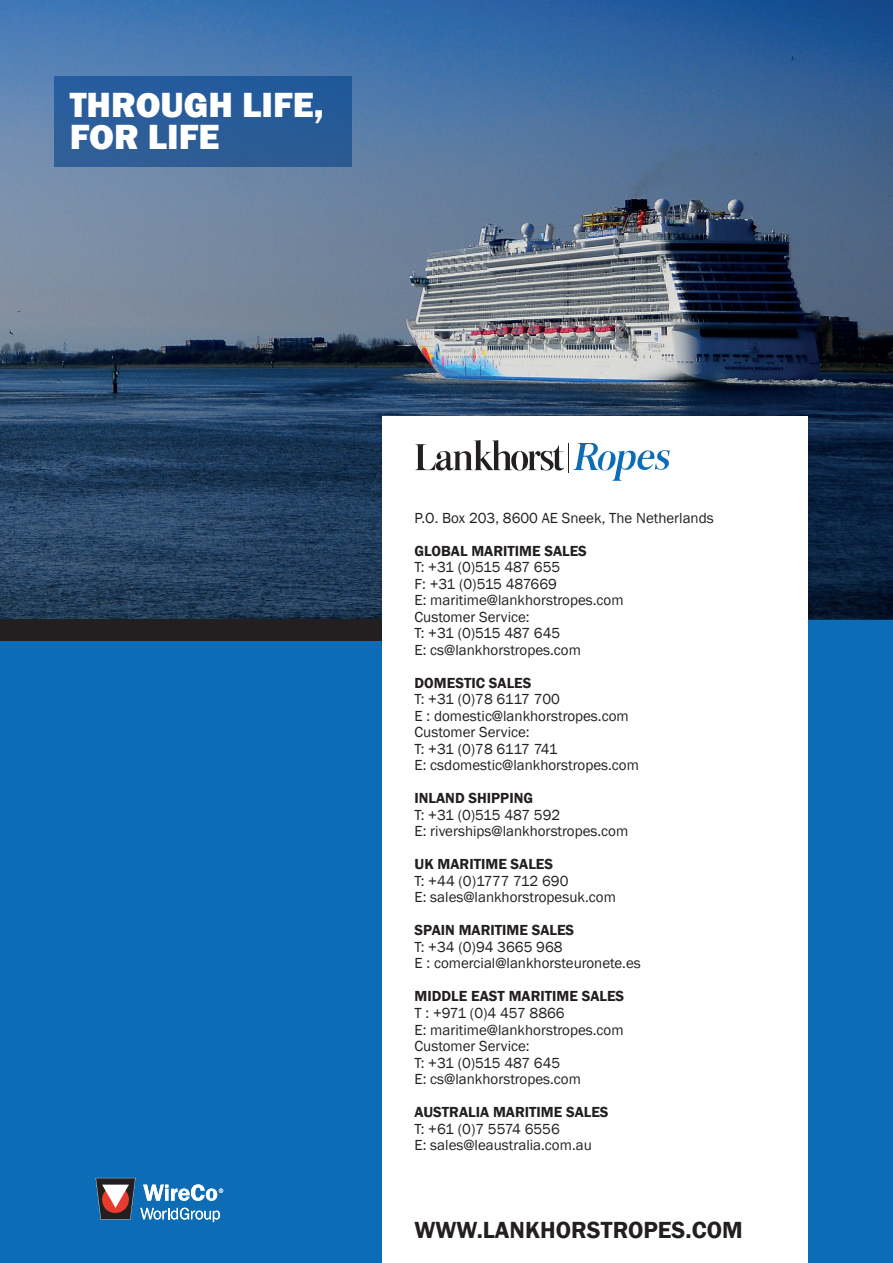
<style>
.page{position:relative;width:893px;height:1263px;background:#0d6cb6}
.page>*{position:absolute;margin:0;border:0;box-sizing:border-box;transform-origin:0 0}
.t1{font:800 36px/31.5px "Franklin Gothic";color:#fff}
.t2{font:600 24px "Franklin Gothic";color:#231f20}
.t3{font:15px/16.5px "Franklin Gothic";color:#231f20}
.t4{font:600 15px "Franklin Gothic";color:#231f20}
</style>
<div class="page">
<img style="left:0;top:0;width:893px;height:620px">
<div style="left:0;top:620px;width:595px;height:21px;background:#231f20"></div>
<svg style="left:96px;top:1178px;width:127px;height:44px"></svg>
<div style="left:54px;top:77px;width:298px;height:90px;background:#295c99"></div>
<div style="left:383px;top:417px;width:425px;height:846px;background:#fff"></div>
<svg style="left:415px;top:440px;width:149px;height:31px"></svg>
<hr style="left:568px;top:443px;width:1px;height:30px;background:#231f20">
<svg style="left:573px;top:443px;width:97px;height:38px"></svg>
<h1 class="t1" style="left:70px;top:89px;width:255px">THROUGH LIFE,<br>FOR LIFE</h1>
<p class="t3" style="left:415px;top:510px;width:301px">P.O. Box 203, 8600 AE Sneek, The Netherlands</p>
<p class="t4" style="left:415px;top:542px;width:174px">GLOBAL MARITIME SALES</p>
<p class="t3" style="left:415px;top:559px;width:211px">T: +31 (0)515 487 655<br>F: +31 (0)515 487669<br>E: maritime@lankhorstropes.com<br>Customer Service:<br>T: +31 (0)515 487 645<br>E: cs@lankhorstropes.com</p>
<p class="t4" style="left:415px;top:674px;width:118px">DOMESTIC SALES</p>
<p class="t3" style="left:415px;top:691px;width:226px">T: +31 (0)78 6117 700<br>E : domestic@lankhorstropes.com<br>Customer Service:<br>T: +31 (0)78 6117 741<br>E: csdomestic@lankhorstropes.com</p>
<p class="t4" style="left:415px;top:789px;width:120px">INLAND SHIPPING</p>
<p class="t3" style="left:415px;top:807px;width:215px">T: +31 (0)515 487 592<br>E: riverships@lankhorstropes.com</p>
<p class="t4" style="left:415px;top:855px;width:140px">UK MARITIME SALES</p>
<p class="t3" style="left:415px;top:873px;width:203px">T: +44 (0)1777 712 690<br>E: sales@lankhorstropesuk.com</p>
<p class="t4" style="left:415px;top:921px;width:161px">SPAIN MARITIME SALES</p>
<p class="t3" style="left:415px;top:939px;width:228px">T: +34 (0)94 3665 968<br>E : comercial@lankhorsteuronete.es</p>
<p class="t4" style="left:415px;top:987px;width:211px">MIDDLE EAST MARITIME SALES</p>
<p class="t3" style="left:415px;top:1005px;width:211px">T : +971 (0)4 457 8866<br>E: maritime@lankhorstropes.com<br>Customer Service:<br>T: +31 (0)515 487 645<br>E: cs@lankhorstropes.com</p>
<p class="t4" style="left:415px;top:1103px;width:196px">AUSTRALIA MARITIME SALES</p>
<p class="t3" style="left:415px;top:1120px;width:179px">T: +61 (0)7 5574 6556<br>E: sales@leaustralia.com.au</p>
<h2 class="t2" style="left:415px;top:1215px;width:330px">WWW.LANKHORSTROPES.COM</h2>
</div>
